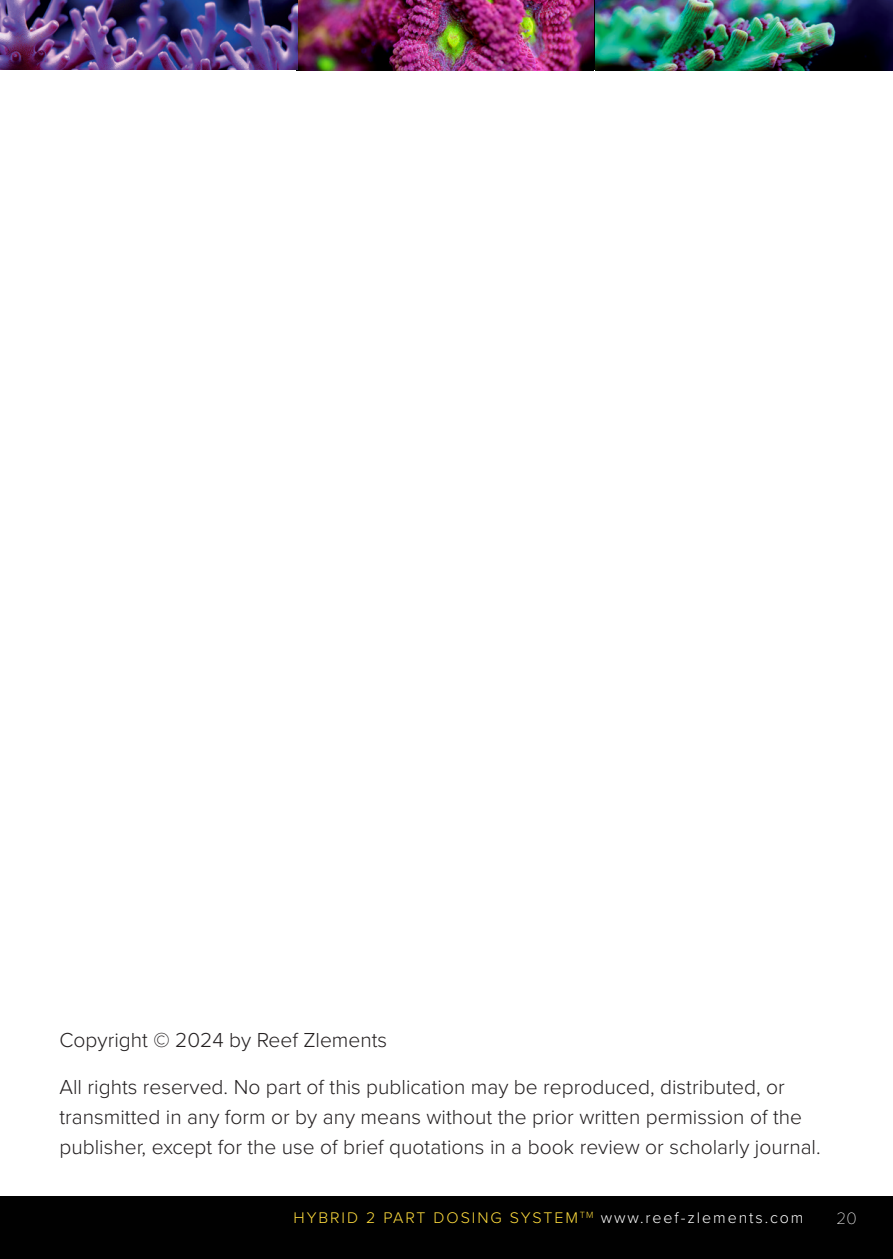
<style>
.page{position:relative;width:893px;height:1259px;background:#fff}
.page>*{position:absolute;margin:0;border:0;box-sizing:border-box;transform-origin:0 0}
.Body_Copy{font:300 21px/30px "Proxima Nova";color:#231f20}
.t1{font:100 17.1px "Proxima Nova T";color:#fff}
.t2{font:300 15.9px "Proxima Nova";letter-spacing:.12em;color:#ffdc3d}
.s1{color:#fff}
</style>
<div class="page">
<div style="left:0;top:1196px;width:893px;height:63px;background:#010101"></div>
<img style="left:0;top:0;width:593px;height:70px">
<img style="left:596px;top:0;width:297px;height:70px">
<p class="Body_Copy" style="left:60px;top:1024px;width:329px">Copyright © 2024 by Reef Zlements</p>
<p class="Body_Copy" style="left:60px;top:1071px;width:763px">All rights reserved. No part of this publication may be reproduced, distributed, or transmitted in any form or by any means without the prior written permission of the publisher, except for the use of brief quotations in a book review or scholarly journal.</p>
<p class="t2" style="left:293px;top:1206px;width:511px">HYBRID 2 PART DOSING SYSTEM<sup>TM</sup> <span class="s1">www.reef-zlements.com</span></p>
<p class="t1" style="left:837px;top:1205px;width:22px">20</p>
</div>
